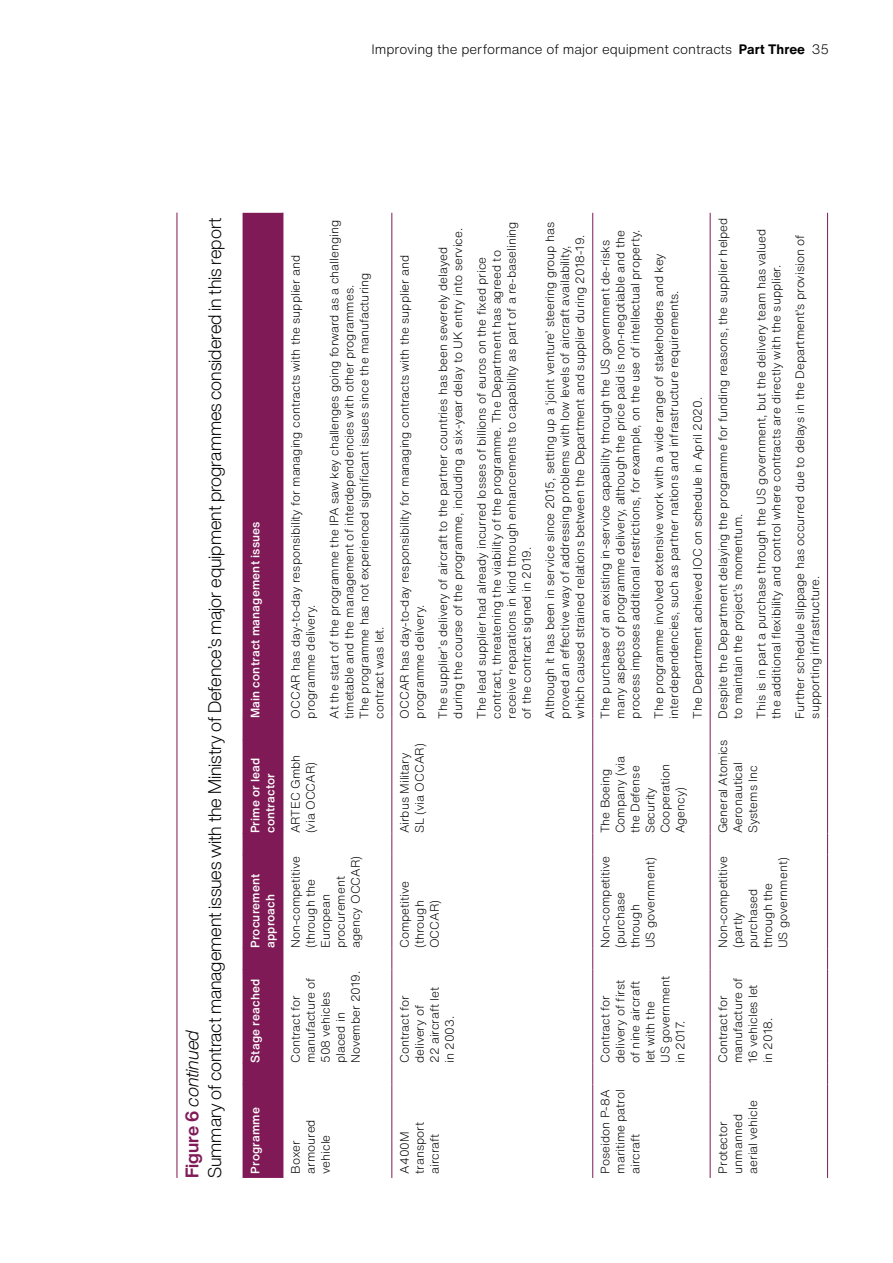
<style>
.page{position:relative;width:893px;height:1263px;background:#fff}
.page>*{position:absolute;margin:0;border:0;box-sizing:border-box;transform-origin:0 0}
.t1{font:300 18px/22.5px "Helvetica Now Display";letter-spacing:-.005em;color:#000}
.t2{font:300 13.5px "Helvetica Now Text";color:#000}
.t3{font:300 12px/15px "Helvetica Now Text";color:#000}
.t4{font:500 12px/15px "Helvetica Now Text";letter-spacing:.015em;color:#fff}
.s1{font-weight:700}
.s2{font-weight:700;color:#7f1a57}
.s3{font-style:italic}
</style>
<div class="page">
<hr style="left:177px;top:213px;width:1px;height:965px;background:#7f1a57">
<hr style="left:392px;top:1084px;width:1px;height:94px;background:#7f1a57">
<svg style="left:392px;top:1063px;width:1px;height:21px"></svg>
<hr style="left:392px;top:969px;width:1px;height:94px;background:#7f1a57">
<svg style="left:392px;top:948px;width:1px;height:21px"></svg>
<hr style="left:392px;top:855px;width:1px;height:93px;background:#7f1a57">
<svg style="left:392px;top:833px;width:1px;height:22px"></svg>
<hr style="left:392px;top:740px;width:1px;height:93px;background:#7f1a57">
<svg style="left:392px;top:719px;width:1px;height:21px"></svg>
<hr style="left:392px;top:213px;width:1px;height:506px;background:#7f1a57">
<hr style="left:592px;top:1084px;width:1px;height:94px;background:#7f1a57">
<svg style="left:592px;top:1063px;width:1px;height:21px"></svg>
<hr style="left:592px;top:969px;width:1px;height:94px;background:#7f1a57">
<svg style="left:592px;top:948px;width:1px;height:21px"></svg>
<hr style="left:592px;top:855px;width:1px;height:93px;background:#7f1a57">
<svg style="left:592px;top:833px;width:1px;height:22px"></svg>
<hr style="left:592px;top:740px;width:1px;height:93px;background:#7f1a57">
<svg style="left:592px;top:719px;width:1px;height:21px"></svg>
<hr style="left:592px;top:213px;width:1px;height:506px;background:#7f1a57">
<hr style="left:710px;top:1084px;width:1px;height:94px;background:#7f1a57">
<svg style="left:710px;top:1063px;width:1px;height:21px"></svg>
<hr style="left:710px;top:969px;width:1px;height:94px;background:#7f1a57">
<svg style="left:710px;top:948px;width:1px;height:21px"></svg>
<hr style="left:710px;top:855px;width:1px;height:93px;background:#7f1a57">
<svg style="left:710px;top:833px;width:1px;height:22px"></svg>
<hr style="left:710px;top:740px;width:1px;height:93px;background:#7f1a57">
<svg style="left:710px;top:719px;width:1px;height:21px"></svg>
<hr style="left:710px;top:213px;width:1px;height:506px;background:#7f1a57">
<hr style="left:827px;top:1084px;width:1px;height:94px;background:#7f1a57">
<svg style="left:827px;top:1063px;width:1px;height:21px"></svg>
<hr style="left:827px;top:969px;width:1px;height:94px;background:#7f1a57">
<svg style="left:827px;top:948px;width:1px;height:21px"></svg>
<hr style="left:827px;top:855px;width:1px;height:93px;background:#7f1a57">
<svg style="left:827px;top:833px;width:1px;height:22px"></svg>
<hr style="left:827px;top:740px;width:1px;height:93px;background:#7f1a57">
<svg style="left:827px;top:719px;width:1px;height:21px"></svg>
<hr style="left:827px;top:213px;width:1px;height:506px;background:#7f1a57">
<div style="left:243px;top:213px;width:41px;height:965px;background:#7f1a57"></div>
<hr style="left:283px;top:213px;width:1px;height:506px;background:#7f1a57">
<p class="t2" style="left:371px;top:39px;width:459px">Improving the performance of major equipment contracts <span class="s1">Part Three</span> 35</p>
<p class="t1" style="left:181px;top:1178px;width:962px;rotate:-90deg"><span class="s2">Figure 6</span> <span class="s3">continued<br></span>Summary of contract management issues with the Ministry of Defence’s major equipment programmes considered in this report</p>
<p class="t4" style="left:247px;top:718px;width:199px;rotate:-90deg">Main contract management issues</p>
<p class="t3" style="left:288px;top:719px;width:465px;rotate:-90deg">OCCAR has day-to-day responsibility for managing contracts with the supplier and programme delivery.</p>
<p class="t3" style="left:326px;top:719px;width:500px;rotate:-90deg">At the start of the programme the IPA saw key challenges going forward as a challenging timetable and the management of interdependencies with other programmes.<br>The programme has not experienced significant issues since the manufacturing<br>contract was let.</p>
<p class="t4" style="left:247px;top:833px;width:77px;rotate:-90deg">Prime or lead contractor</p>
<p class="t4" style="left:247px;top:948px;width:76px;rotate:-90deg">Procurement approach</p>
<p class="t4" style="left:247px;top:1063px;width:86px;rotate:-90deg">Stage reached</p>
<p class="t3" style="left:288px;top:833px;width:80px;rotate:-90deg">ARTEC Gmbh (via OCCAR)</p>
<p class="t3" style="left:288px;top:948px;width:94px;rotate:-90deg">Non-competitive (through the<br>European procurement agency OCCAR)</p>
<p class="t3" style="left:288px;top:1063px;width:94px;rotate:-90deg">Contract for manufacture of<br>508 vehicles placed in<br>November 2019.</p>
<p class="t4" style="left:247px;top:1174px;width:68px;rotate:-90deg">Programme</p>
<p class="t3" style="left:288px;top:1174px;width:56px;rotate:-90deg">Boxer armoured vehicle</p>
<p class="t3" style="left:397px;top:719px;width:465px;rotate:-90deg">OCCAR has day-to-day responsibility for managing contracts with the supplier and programme delivery.</p>
<p class="t3" style="left:397px;top:833px;width:92px;rotate:-90deg">Airbus Military<br>SL (via OCCAR)</p>
<p class="t3" style="left:435px;top:719px;width:492px;rotate:-90deg">The supplier’s delivery of aircraft to the partner countries has been severely delayed during the course of the programme, including a six-year delay to UK entry into service.</p>
<p class="t3" style="left:474px;top:719px;width:499px;rotate:-90deg">The lead supplier had already incurred losses of billions of euros on the fixed price contract, threatening the viability of the programme. The Department has agreed to receive reparations in kind through enhancements to capability as part of a re-baselining of the contract signed in 2019.</p>
<p class="t3" style="left:542px;top:719px;width:498px;rotate:-90deg">Although it has been in service since 2015, setting up a ‘joint venture’ steering group has proved an effective way of addressing problems with low levels of aircraft availability, which caused strained relations between the Department and supplier during 2018-19.</p>
<p class="t3" style="left:397px;top:948px;width:68px;rotate:-90deg">Competitive (through<br>OCCAR)</p>
<p class="t3" style="left:397px;top:1063px;width:77px;rotate:-90deg">Contract for delivery of<br>22 aircraft let in 2003.</p>
<p class="t3" style="left:397px;top:1174px;width:53px;rotate:-90deg">A400M transport aircraft</p>
<p class="t3" style="left:597px;top:719px;width:490px;rotate:-90deg">The purchase of an existing in-service capability through the US government de-risks many aspects of programme delivery, although the price paid is non-negotiable and the process imposes additional restrictions, for example, on the use of intellectual property.</p>
<p class="t3" style="left:651px;top:719px;width:467px;rotate:-90deg">The programme involved extensive work with a wide range of stakeholders and key interdependencies, such as partner nations and infrastructure requirements.</p>
<p class="t3" style="left:689px;top:719px;width:323px;rotate:-90deg">The Department achieved IOC on schedule in April 2020.</p>
<p class="t3" style="left:597px;top:833px;width:79px;rotate:-90deg">The Boeing<br>Company (via the Defense<br>Security<br>Cooperation<br>Agency)</p>
<p class="t3" style="left:597px;top:948px;width:94px;rotate:-90deg">Non-competitive (purchase through<br>US government)</p>
<p class="t3" style="left:597px;top:1063px;width:88px;rotate:-90deg">Contract for delivery of first of nine aircraft let with the<br>US government in 2017.</p>
<p class="t3" style="left:597px;top:1174px;width:86px;text-align:justify;rotate:-90deg">Poseidon P-8A maritime patrol aircraft</p>
<p class="t3" style="left:715px;top:719px;width:502px;rotate:-90deg">Despite the Department delaying the programme for funding reasons, the supplier helped to maintain the project’s momentum.</p>
<p class="t3" style="left:753px;top:719px;width:491px;rotate:-90deg">This is in part a purchase through the US government, but the delivery team has valued the additional flexibility and control where contracts are directly with the supplier.</p>
<p class="t3" style="left:792px;top:719px;width:485px;rotate:-90deg">Further schedule slippage has occurred due to delays in the Department’s provision of supporting infrastructure.</p>
<p class="t3" style="left:715px;top:833px;width:95px;rotate:-90deg">General Atomics<br>Aeronautical<br>Systems Inc</p>
<p class="t3" style="left:715px;top:948px;width:94px;rotate:-90deg">Non-competitive (partly purchased through the<br>US government)</p>
<p class="t3" style="left:715px;top:1063px;width:87px;rotate:-90deg">Contract for manufacture of<br>16 vehicles let in 2018.</p>
<p class="t3" style="left:715px;top:1174px;width:75px;rotate:-90deg">Protector unmanned aerial vehicle</p>
</div>
